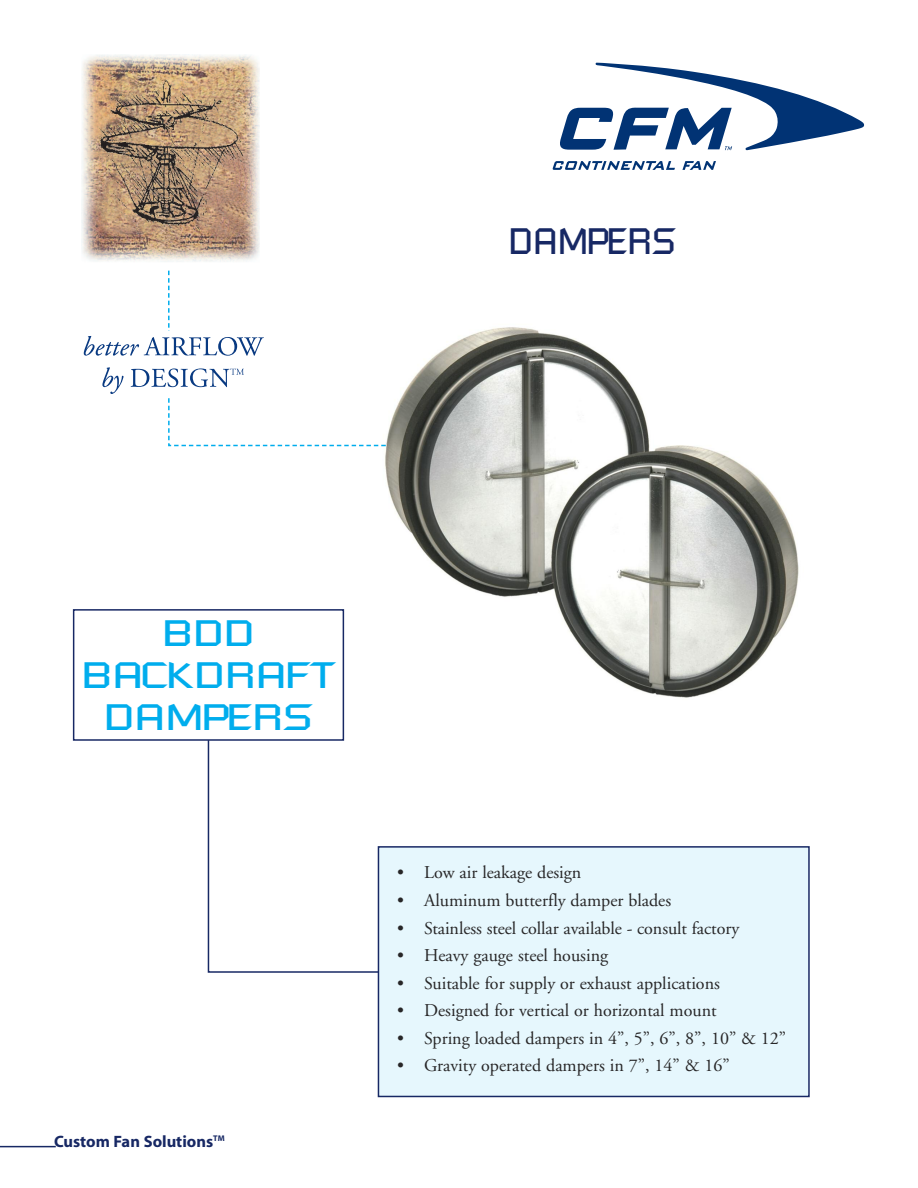
<style>
.page{position:relative;width:918px;height:1188px;background:#fff}
.page>*{position:absolute;margin:0;border:0;box-sizing:border-box;transform-origin:0 0}
.t1{font:36px/42px "Shoestring SSK";color:#00aded;text-align:center;scale:1.25 1}
.t2{font:36px "Shoestring SSK";color:#172864}
.t3{font:18px "Adobe Garamond";color:#272627}
.t4{font:700 16.5px "Myriad";color:#172864}
</style>
<div class="page">
<img style="left:385px;top:327px;width:414px;height:371px">
<img style="left:81px;top:54px;width:179px;height:200px">
<div style="left:379px;top:848px;width:429px;height:248px;background:#e6f7fd"></div>
<div style="left:378px;top:846px;width:432px;height:251px;border:2px solid #172864"></div>
<div style="left:73px;top:609px;width:271px;height:132px;border:2px solid #172864"></div>
<svg style="left:207px;top:739px;width:173px;height:235px"></svg>
<svg style="left:553px;top:161px;width:122px;height:9px"></svg>
<svg style="left:682px;top:161px;width:34px;height:9px"></svg>
<svg style="left:560px;top:63px;width:304px;height:87px"></svg>
<hr style="left:0;top:1146px;width:56px;height:1px;background:#172864">
<svg style="left:84px;top:233px;width:302px;height:214px"></svg>
<h1 class="t2" style="left:509px;top:219px;width:169px">DAMPERS</h1>
<h1 class="t1" style="left:81px;top:612px;width:205px">BDD<br>BACKDRAFT<br>DAMPERS</h1>
<p class="t4" style="left:54px;top:1135px;width:172px">Custom Fan Solutions<sup>TM</sup></p>
<p class="t3" style="left:397px;top:866px;width:186px">• Low air leakage design</p>
<p class="t3" style="left:397px;top:893px;width:276px">• Aluminum butterfly damper blades</p>
<p class="t3" style="left:397px;top:921px;width:344px">• Stainless steel collar available - consult factory</p>
<p class="t3" style="left:397px;top:948px;width:212px">• Heavy gauge steel housing</p>
<p class="t3" style="left:397px;top:976px;width:324px">• Suitable for supply or exhaust applications</p>
<p class="t3" style="left:397px;top:1003px;width:321px">• Designed for vertical or horizontal mount</p>
<p class="t3" style="left:397px;top:1031px;width:390px">• Spring loaded dampers in 4”, 5”, 6”, 8”, 10” &amp; 12”</p>
<p class="t3" style="left:397px;top:1058px;width:334px">• Gravity operated dampers in 7”, 14” &amp; 16”</p>
</div>
